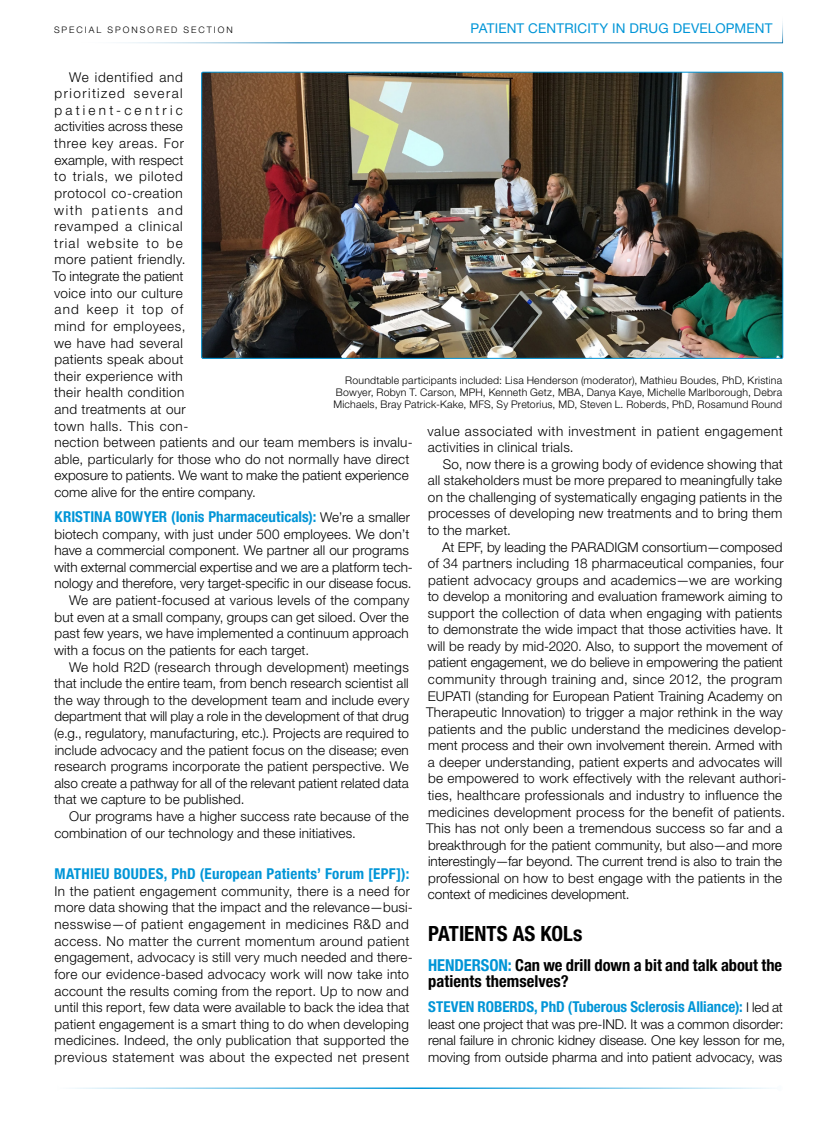
<style>
.page{position:relative;width:837px;height:1134px;background:#fff}
.page>*{position:absolute;margin:0;border:0;box-sizing:border-box;transform-origin:0 0}
.t1{font:700 condensed 21px "Helvetica Neue LT Std";color:#000}
.t2{font:700 condensed 16.5px/16.5px "Helvetica Neue LT Std";letter-spacing:-.005em;color:#000}
.t3{font:700 condensed 15px "Helvetica Neue LT Std";letter-spacing:.005em;color:#0095d7}
.t4{font:300 13.5px/16.6px "Helvetica Neue LT Std";letter-spacing:.015em;color:#000}
.t5{font:300 13.5px/16.5px "Helvetica Neue LT Std";letter-spacing:.035em;color:#000}
.t6{font:300 13.5px "Helvetica Neue LT Std";letter-spacing:-.005em;color:#000}
.t7{font:13.5px "Helvetica Neue LT Std";letter-spacing:.01em;color:#0095d7}
.t8{font:300 10.5px/12px "Helvetica Neue LT Std";letter-spacing:.02em;color:#000;text-align:justify}
.t9{font:300 9px "Helvetica Neue LT Std";letter-spacing:.22em;color:#000}
.s1{font-weight:300;font-stretch:normal;font-size:13.5px;color:#000}
.s2{color:#0095d7}
</style>
<div class="page">
<hr style="left:57px;top:1087px;width:723px;height:2px;background:#0095d7">
<svg style="left:119px;top:21px;width:664px;height:23px"></svg>
<hr style="left:0;top:0;width:1px;height:230px;background:#0095d7">
<img style="left:203px;top:74px;width:578px;height:283px">
<div style="left:201px;top:72px;width:582px;height:287px;border:1px solid #0095d7"></div>
<p class="t9" style="left:54px;top:24px;width:180px">SPECIAL SPONSORED SECTION</p>
<p class="t7" style="left:471px;top:20px;width:303px">PATIENT CENTRICITY IN DRUG DEVELOPMENT</p>
<p class="t4" style="left:53px;top:68px;width:362px;text-indent:17px">We identified and<br>prioritized several<br>patient-centric<br>activities across these<br>three key areas. For<br>example, with respect<br>to trials, we piloted<br>protocol co-creation<br>with patients and<br>revamped a clinical<br>trial website to be<br>more patient friendly.<br>To integrate the patient<br>voice into our culture<br>and keep it top of<br>mind for employees,<br>we have had several<br>patients speak about<br>their experience with<br>their health condition<br>and treatments at our<br>town halls. This con-<br>nection between patients and our team members is invalu&shy;able, particularly for those who do not normally have direct exposure to patients. We want to make the patient experience come alive for the entire company.</p>
<p class="t3" style="left:55px;top:508px;width:357px">KRISTINA BOWYER (Ionis Pharmaceuticals): <span class="s1">We’re a smaller</span></p>
<p class="t4" style="left:55px;top:525px;width:356px">biotech company, with just under 500 employees. We don’t</p>
<p class="t4" style="left:55px;top:542px;width:356px">have a commercial component. We partner all our programs</p>
<p class="t4" style="left:54px;top:558px;width:360px">with external commercial expertise and we are a platform tech-</p>
<p class="t4" style="left:55px;top:575px;width:359px">nology and therefore, very target-specific in our disease focus.</p>
<p class="t4" style="left:69px;top:592px;width:342px">We are patient-focused at various levels of the company</p>
<p class="t4" style="left:55px;top:608px;width:356px">but even at a small company, groups can get siloed. Over the</p>
<p class="t4" style="left:55px;top:625px;width:356px">past few years, we have implemented a continuum approach</p>
<p class="t4" style="left:54px;top:642px;width:257px">with a focus on the patients for each target.</p>
<p class="t4" style="left:69px;top:658px;width:341px">We hold R2D (research through development) meetings</p>
<p class="t4" style="left:54px;top:675px;width:356px">that include the entire team, from bench research scientist all</p>
<p class="t4" style="left:54px;top:691px;width:357px">the way through to the development team and include every</p>
<p class="t4" style="left:54px;top:708px;width:356px">department that will play a role in the development of that drug</p>
<p class="t4" style="left:54px;top:725px;width:356px">(e.g., regulatory, manufacturing, etc.). Projects are required to</p>
<p class="t4" style="left:55px;top:741px;width:356px">include advocacy and the patient focus on the disease; even</p>
<p class="t4" style="left:55px;top:758px;width:356px">research programs incorporate the patient perspective. We</p>
<p class="t6" style="left:54px;top:775px;width:356px">also create a pathway for all of the relevant patient related data</p>
<p class="t4" style="left:54px;top:791px;width:192px">that we capture to be published.</p>
<p class="t4" style="left:69px;top:808px;width:341px">Our programs have a higher success rate because of the</p>
<p class="t4" style="left:54px;top:824px;width:303px">combination of our technology and these initiatives.</p>
<p class="t3" style="left:55px;top:865px;width:356px">MATHIEU BOUDES, PhD (European Patients’ Forum [EPF]):</p>
<p class="t4" style="left:54px;top:882px;width:360px">In the patient engagement community, there is a need for more data showing that the impact and the relevance—busi&shy;nesswise—of patient engagement in medicines R&amp;D and access. No matter the current momentum around patient engagement, advocacy is still very much needed and there&shy;fore our evidence-based advocacy work will now take into account the results coming from the report. Up to now and until this report, few data were available to back the idea that patient engagement is a smart thing to do when developing medicines. Indeed, the only publication that supported the previous statement was about the expected net present</p>
<p class="t8" style="left:334px;top:374px;width:450px;text-indent:12px">Roundtable participants included: Lisa Henderson (moderator), Mathieu Boudes, PhD, Kristina Bowyer, Robyn T. Carson, MPH, Kenneth Getz, MBA, Danya Kaye, Michelle Marlborough, Debra Michaels, Bray Patrick-Kake, MFS, Sy Pretorius, MD, Steven L. Roberds, PhD, Rosamund Round</p>
<p class="t5" style="left:428px;top:422px;width:357px">value associated with investment in patient engagement activities in clinical trials.</p>
<p class="t4" style="left:428px;top:455px;width:357px;text-align:justify;text-indent:15px">So, now there is a growing body of evidence showing that all stakeholders must be more prepared to meaningfully take on the challenging of systematically engaging patients in the processes of developing new treatments and to bring them to the market.</p>
<p class="t4" style="left:426px;top:538px;width:362px;text-indent:16px">At EPF, by leading the PARADIGM consortium—composed of 34 partners including 18 pharmaceutical companies, four patient advocacy groups and academics—we are working to develop a monitoring and evaluation framework aiming to support the collection of data when engaging with patients to demonstrate the wide impact that those activities have. It will be ready by mid-2020. Also, to support the movement of patient engagement, we do believe in empowering the patient community through training and, since 2012, the program EUPATI (standing for European Patient Training Academy on Therapeutic Innovation) to trigger a major rethink in the way patients and the public understand the medicines develop&shy;ment process and their own involvement therein. Armed with a deeper understanding, patient experts and advocates will be empowered to work effectively with the relevant authori&shy;ties, healthcare professionals and industry to influence the medicines development process for the benefit of patients.<br>This has not only been a tremendous success so far and a breakthrough for the patient community, but also—and more interestingly—far beyond. The current trend is also to train the professional on how to best engage with the patients in the context of medicines development.</p>
<h1 class="t1" style="left:428px;top:921px;width:156px">PATIENTS AS KOLs</h1>
<p class="t2" style="left:428px;top:957px;width:356px"><span class="s2">HENDERSON:</span> Can we drill down a bit and talk about the patients themselves?</p>
<p class="t3" style="left:428px;top:998px;width:356px">STEVEN ROBERDS, PhD (Tuberous Sclerosis Alliance): <span class="s1">I led at</span></p>
<p class="t4" style="left:428px;top:1016px;width:359px;text-align:justify">least one project that was pre-IND. It was a common disorder: renal failure in chronic kidney disease. One key lesson for me, moving from outside pharma and into patient advocacy, was</p>
</div>
